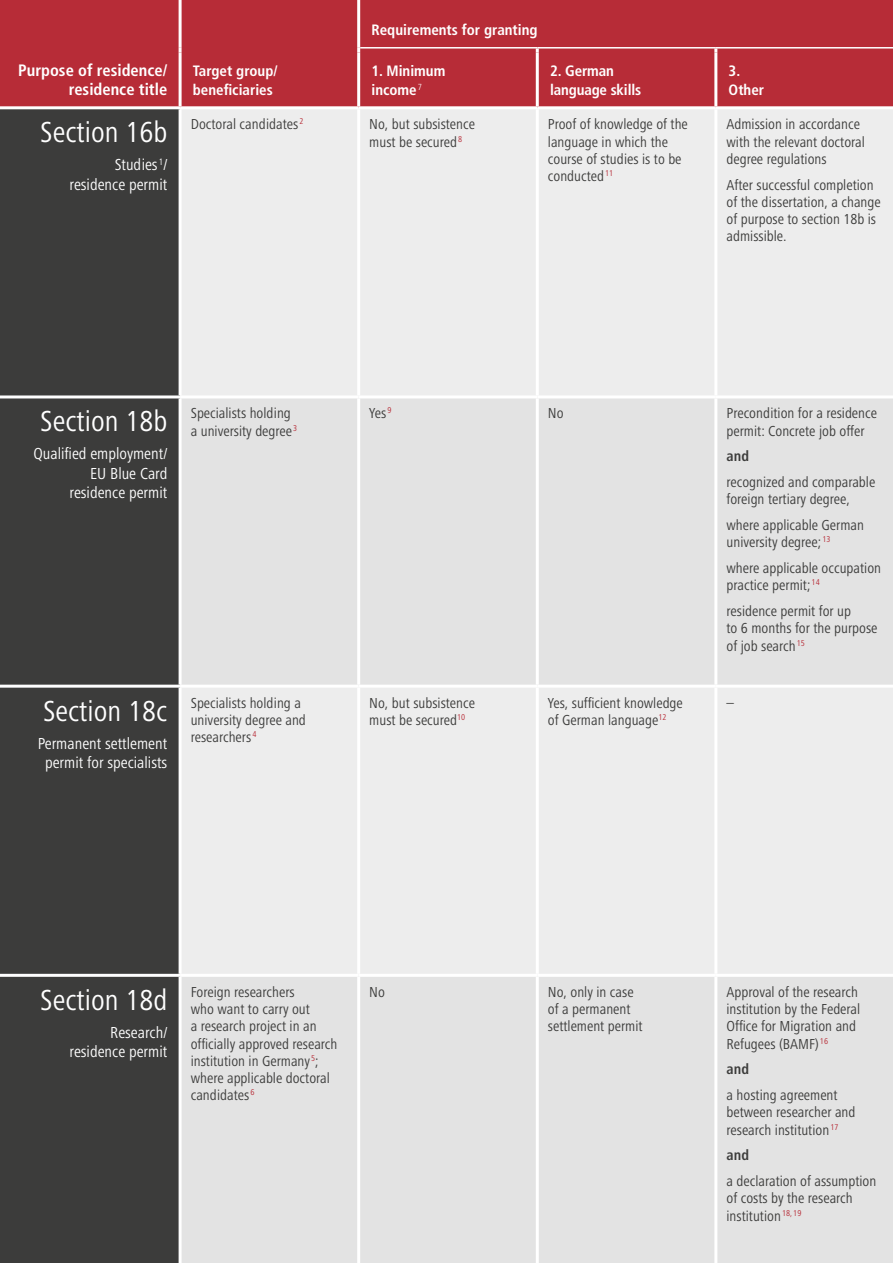
<style>
.page{position:relative;width:893px;height:1263px;background:#fff}
.page>*{position:absolute;margin:0;border:0;box-sizing:border-box;transform-origin:0 0}
.t1{font:condensed 30px "Frutiger Next Pro";color:#fff}
.t2{font:condensed 16.5px/19.5px "Frutiger Next Pro";color:#fff;text-align:right}
.t3{font:700 condensed 16.5px/19.5px "Frutiger";color:#fff;text-align:right}
.t4{font:condensed 15px/17.2px "Frutiger Next Pro";color:#3c3c3b}
.t5{font:700 condensed 15px/19.5px "Frutiger";color:#fff}
.t6{font:700 condensed 15px "Frutiger Next Pro";color:#3c3c3b}
</style>
<div class="page">
<div style="left:0;top:0;width:892px;height:106px;background:#b72c37"></div>
<div style="left:0;top:109px;width:179px;height:1154px;background:#3c3c3b"></div>
<div style="left:182px;top:109px;width:710px;height:865px;background:#ededed"></div>
<div style="left:182px;top:398px;width:710px;height:287px;background:#e3e3e3"></div>
<div style="left:182px;top:977px;width:710px;height:286px;background:#e3e3e3"></div>
<hr style="left:179px;top:0;width:3px;height:48px;background:#fff">
<svg style="left:179px;top:48px;width:3px;height:5px"></svg>
<hr style="left:179px;top:53px;width:3px;height:53px;background:#fff">
<hr style="left:357px;top:0;width:3px;height:48px;background:#fff">
<svg style="left:357px;top:48px;width:3px;height:5px"></svg>
<svg style="left:536px;top:49px;width:3px;height:4px"></svg>
<svg style="left:714px;top:49px;width:3px;height:4px"></svg>
<hr style="left:357px;top:53px;width:3px;height:53px;background:#fff">
<hr style="left:536px;top:53px;width:3px;height:53px;background:#fff">
<hr style="left:714px;top:53px;width:3px;height:53px;background:#fff">
<hr style="left:0;top:395px;width:180px;height:3px;background:#fff">
<hr style="left:0;top:685px;width:180px;height:3px;background:#fff">
<hr style="left:0;top:974px;width:180px;height:3px;background:#fff">
<hr style="left:360px;top:47px;width:177px;height:2px;background:#fff">
<hr style="left:537px;top:47px;width:179px;height:2px;background:#fff">
<hr style="left:716px;top:47px;width:177px;height:2px;background:#fff">
<hr style="left:357px;top:109px;width:3px;height:286px;background:#fff">
<hr style="left:536px;top:109px;width:3px;height:286px;background:#fff">
<hr style="left:714px;top:109px;width:3px;height:286px;background:#fff">
<hr style="left:180px;top:685px;width:179px;height:3px;background:#fff">
<hr style="left:359px;top:685px;width:178px;height:3px;background:#fff">
<hr style="left:357px;top:688px;width:3px;height:286px;background:#fff">
<hr style="left:537px;top:685px;width:179px;height:3px;background:#fff">
<hr style="left:536px;top:688px;width:3px;height:286px;background:#fff">
<hr style="left:716px;top:685px;width:177px;height:3px;background:#fff">
<hr style="left:714px;top:688px;width:3px;height:286px;background:#fff">
<hr style="left:357px;top:977px;width:3px;height:286px;background:#fff">
<hr style="left:536px;top:977px;width:3px;height:286px;background:#fff">
<hr style="left:714px;top:977px;width:3px;height:286px;background:#fff">
<hr style="left:180px;top:395px;width:179px;height:3px;background:#fff">
<hr style="left:359px;top:395px;width:178px;height:3px;background:#fff">
<hr style="left:357px;top:398px;width:3px;height:287px;background:#fff">
<hr style="left:537px;top:395px;width:179px;height:3px;background:#fff">
<hr style="left:536px;top:398px;width:3px;height:287px;background:#fff">
<hr style="left:716px;top:395px;width:177px;height:3px;background:#fff">
<hr style="left:714px;top:398px;width:3px;height:287px;background:#fff">
<p class="t3" style="left:18px;top:60px;width:150px">Purpose of residence/ residence title</p>
<p class="t5" style="left:193px;top:61px;width:86px">Target group/ beneficiaries</p>
<p class="t5" style="left:371px;top:20px;width:168px">Requirements for granting</p>
<p class="t5" style="left:371px;top:61px;width:75px">1. Minimum income<sup>7</sup></p>
<p class="t5" style="left:550px;top:61px;width:93px">2. German language skills</p>
<p class="t5" style="left:729px;top:61px;width:37px">3.<br>Other</p>
<h1 class="t1" style="left:40px;top:115px;width:129px">Section 16b</h1>
<p class="t2" style="left:70px;top:155px;width:99px">Studies <sup>1</sup>/ residence permit</p>
<p class="t4" style="left:191px;top:116px;width:114px">Doctoral candidates <sup>2</sup></p>
<p class="t4" style="left:369px;top:116px;width:107px">No, but subsistence must be secured <sup>8</sup></p>
<p class="t4" style="left:548px;top:116px;width:141px">Proof of knowledge of the language in which the course of studies is to be conducted <sup>11</sup></p>
<p class="t4" style="left:726px;top:116px;width:140px">Admission in accordance with the relevant doctoral degree regulations</p>
<p class="t4" style="left:726px;top:176px;width:156px">After successful completion of the dissertation, a change of purpose to section 18b is admissible.</p>
<h1 class="t1" style="left:40px;top:404px;width:129px">Section 18b</h1>
<p class="t2" style="left:33px;top:444px;width:135px">Qualified employment/<br>EU Blue Card residence permit</p>
<h1 class="t1" style="left:43px;top:693px;width:126px">Section 18c</h1>
<p class="t2" style="left:38px;top:733px;width:131px;text-align:center">Permanent settlement permit for specialists</p>
<p class="t4" style="left:191px;top:405px;width:108px">Specialists holding a university degree <sup>3</sup></p>
<p class="t4" style="left:369px;top:405px;width:24px">Yes <sup>9</sup></p>
<p class="t4" style="left:548px;top:405px;width:17px">No</p>
<p class="t4" style="left:726px;top:405px;width:152px">Precondition for a residence permit: Concrete job offer</p>
<p class="t6" style="left:726px;top:448px;width:24px">and</p>
<p class="t4" style="left:726px;top:474px;width:150px">recognized and comparable foreign tertiary degree,</p>
<p class="t4" style="left:726px;top:517px;width:139px">where applicable German university degree; <sup>13</sup></p>
<p class="t4" style="left:726px;top:560px;width:156px">where applicable occupation practice permit; <sup>14</sup></p>
<p class="t4" style="left:726px;top:603px;width:153px">residence permit for up<br>to 6 months for the purpose of job search <sup>15</sup></p>
<p class="t4" style="left:191px;top:694px;width:117px">Specialists holding a university degree and researchers <sup>4</sup></p>
<p class="t4" style="left:369px;top:694px;width:107px">No, but subsistence must be secured<sup>10</sup></p>
<p class="t4" style="left:548px;top:694px;width:136px">Yes, sufficient knowledge of German language<sup>12</sup></p>
<p class="t4" style="left:726px;top:694px;width:9px">–</p>
<h1 class="t1" style="left:40px;top:982px;width:129px">Section 18d</h1>
<p class="t2" style="left:70px;top:1022px;width:99px">Research/ residence permit</p>
<p class="t4" style="left:191px;top:983px;width:148px">Foreign researchers<br>who want to carry out<br>a research project in an officially approved research institution in Germany <sup>5</sup>; where applicable doctoral candidates <sup>6</sup></p>
<p class="t4" style="left:369px;top:983px;width:17px">No</p>
<p class="t4" style="left:548px;top:983px;width:96px">No, only in case of a permanent settlement permit</p>
<p class="t4" style="left:726px;top:983px;width:135px">Approval of the research institution by the Federal<br>Office for Migration and<br>Refugees (BAMF) <sup>16</sup></p>
<p class="t6" style="left:726px;top:1061px;width:24px">and</p>
<p class="t4" style="left:726px;top:1086px;width:130px">a hosting agreement between researcher and research institution <sup>17</sup></p>
<p class="t6" style="left:726px;top:1147px;width:24px">and</p>
<p class="t4" style="left:726px;top:1172px;width:151px">a declaration of assumption of costs by the research institution <sup>18,</sup> <sup>19</sup></p>
</div>
